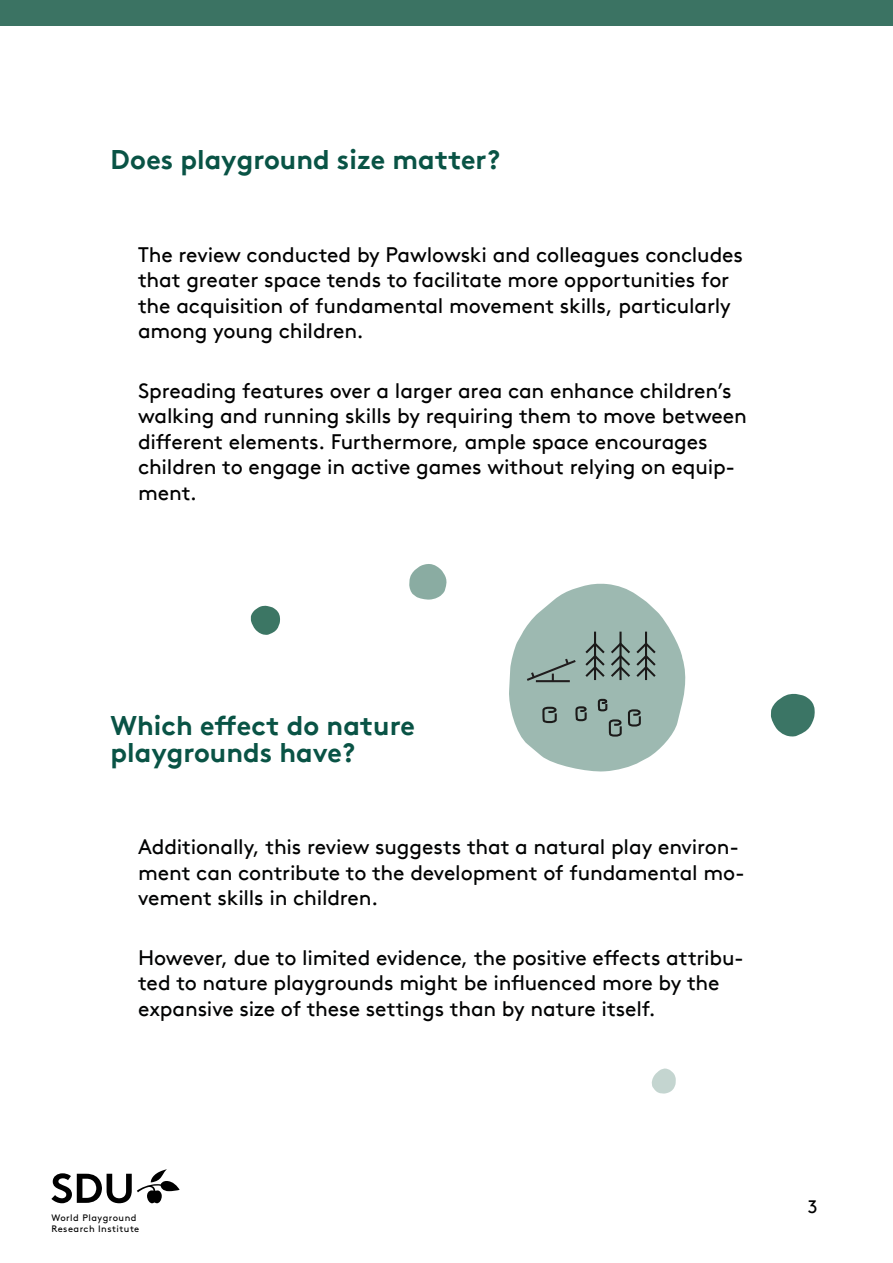
<style>
.page{position:relative;width:893px;height:1263px;background:#fff}
.page>*{position:absolute;margin:0;border:0;box-sizing:border-box;transform-origin:0 0}
.t1{font:700 27px/27px "Brown Pro TT";color:#095345}
.t2{font:21px/25.5px "Brown Pro TT";letter-spacing:-.005em;color:#000}
.t3{font:21px/25.5px "Brown Pro TT";letter-spacing:-.01em;color:#010202}
.t4{font:18px "Brown Pro TT";color:#000}
.t5{font:9.3px/10.9px "Brown Pro TT";letter-spacing:.05em;color:#000}
</style>
<div class="page">
<svg style="left:51px;top:1169px;width:129px;height:34px"></svg>
<div style="left:0;top:0;width:893px;height:26px;background:#3b7363"></div>
<svg style="left:509px;top:583px;width:177px;height:189px"></svg>
<hr style="left:536px;top:680px;width:34px;height:2px;background:#211d1e">
<svg style="left:771px;top:694px;width:44px;height:43px"></svg>
<svg style="left:409px;top:564px;width:38px;height:36px"></svg>
<svg style="left:251px;top:606px;width:29px;height:29px"></svg>
<svg style="left:652px;top:1068px;width:24px;height:26px"></svg>
<p class="t1" style="left:111px;top:143px;width:391px">Does playground size matter?</p>
<p class="t2" style="left:138px;top:240px;width:606px">The review conducted by Pawlowski and colleagues concludes that greater space tends to facilitate more opportunities for the acquisition of fundamental movement skills, particularly among young children.</p>
<p class="t2" style="left:138px;top:376px;width:610px">Spreading features over a larger area can enhance children’s walking and running skills by requiring them to move between different elements. Furthermore, ample space encourages children to engage in active games without relying on equip&shy;ment.</p>
<p class="t1" style="left:111px;top:710px;width:306px">Which effect do nature playgrounds have?</p>
<p class="t3" style="left:138px;top:832px;width:608px">Additionally, this review suggests that a natural play environ&shy;ment can contribute to the development of fundamental mo&shy;vement skills in children.</p>
<p class="t3" style="left:138px;top:943px;width:607px">However, due to limited evidence, the positive effects attribu&shy;ted to nature playgrounds might be influenced more by the expansive size of these settings than by nature itself.</p>
<p class="t5" style="left:51px;top:1211px;width:89px">World Playground<br>Research Institute</p>
<p class="t4" style="left:808px;top:1193px;width:11px">3</p>
</div>
